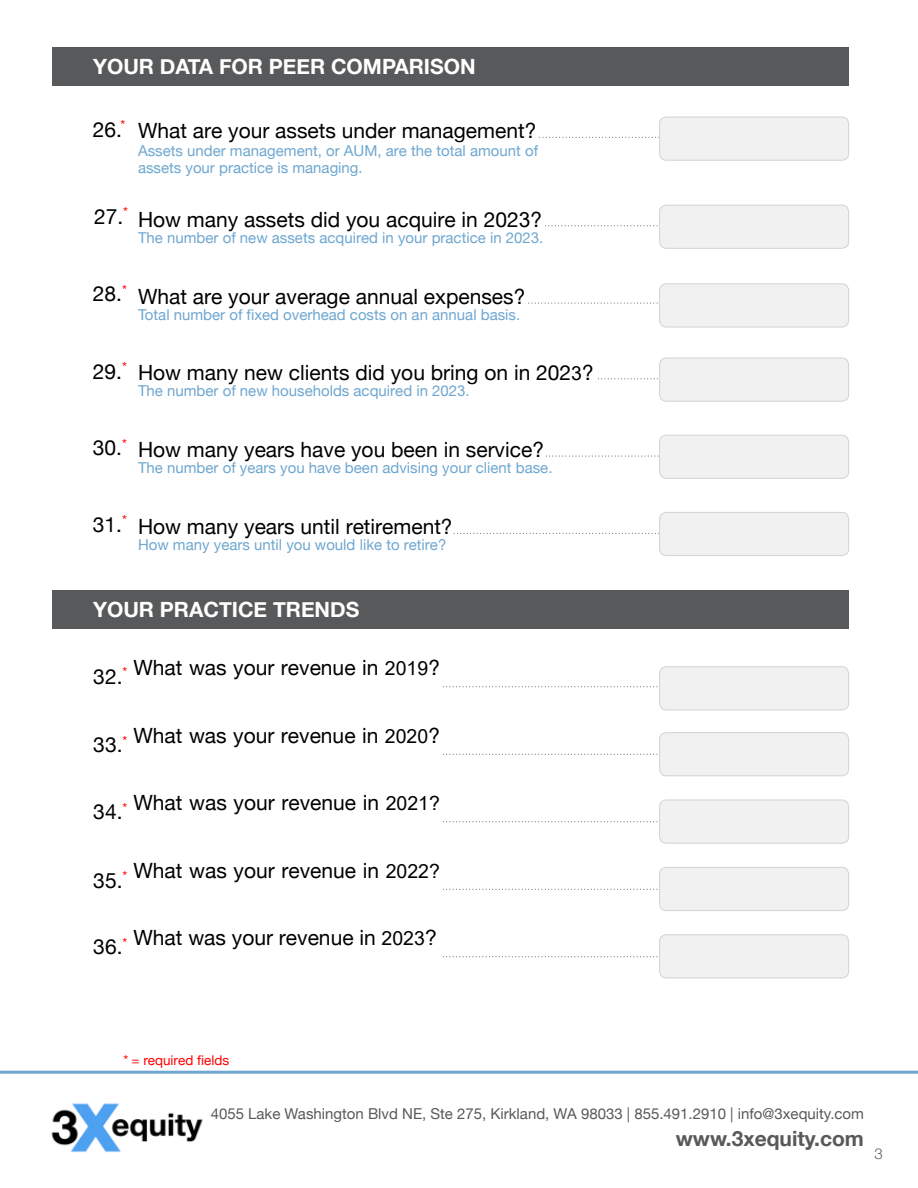
<style>
.page{position:relative;width:918px;height:1188px;background:#fff}
.page>*{position:absolute;margin:0;border:0;box-sizing:border-box;transform-origin:0 0}
.t1{font:21px "Helvetica Neue";color:#000}
.t2{font:700 21px "Helvetica Neue";color:#fff}
.t3{font:700 21px "Helvetica Neue";color:#58595b}
.t4{font:15px/16.8px "Helvetica Neue";color:#6ea7d0}
.t5{font:15px "Helvetica Neue";color:#58595b}
.t6{font:300 15px "Helvetica Neue";color:#58595b}
.t7{font:13.5px "Helvetica Neue";color:#f00}
.s1{font-family:"Arial"}
.s2{font-family:"Arial";font-size:19.5px}
.s3{font-size:13.8px}
</style>
<div class="page">
<img style="left:51px;top:1103px;width:152px;height:50px">
<hr style="left:0;top:1071px;width:918px;height:3px;background:#6ea7d0">
<div style="left:52px;top:47px;width:797px;height:39px;background:#58595b"></div>
<svg style="left:540px;top:137px;width:119px;height:1px"></svg>
<svg style="left:545px;top:225px;width:113px;height:1px"></svg>
<svg style="left:529px;top:303px;width:129px;height:1px"></svg>
<svg style="left:598px;top:378px;width:60px;height:1px"></svg>
<svg style="left:546px;top:456px;width:113px;height:1px"></svg>
<svg style="left:454px;top:533px;width:205px;height:1px"></svg>
<div style="left:52px;top:590px;width:797px;height:38px;background:#58595b"></div>
<svg style="left:443px;top:686px;width:215px;height:1px"></svg>
<svg style="left:443px;top:754px;width:215px;height:1px"></svg>
<svg style="left:443px;top:821px;width:215px;height:1px"></svg>
<svg style="left:443px;top:889px;width:215px;height:1px"></svg>
<svg style="left:443px;top:956px;width:215px;height:1px"></svg>
<div style="left:660px;top:117px;width:189px;height:43px;background:#f1f1f2;border-radius:7px"></div>
<div style="left:659px;top:117px;width:190px;height:44px;border:1px solid #d1d3d4;border-radius:7px"></div>
<div style="left:660px;top:205px;width:189px;height:43px;background:#f1f1f2;border-radius:7px"></div>
<div style="left:659px;top:205px;width:190px;height:44px;border:1px solid #d1d3d4;border-radius:7px"></div>
<div style="left:660px;top:284px;width:189px;height:43px;background:#f1f1f2;border-radius:7px"></div>
<div style="left:659px;top:283px;width:190px;height:44px;border:1px solid #d1d3d4;border-radius:7px"></div>
<div style="left:660px;top:358px;width:189px;height:43px;background:#f1f1f2;border-radius:7px"></div>
<div style="left:659px;top:358px;width:190px;height:44px;border:1px solid #d1d3d4;border-radius:7px"></div>
<div style="left:660px;top:435px;width:189px;height:43px;background:#f1f1f2;border-radius:7px"></div>
<div style="left:659px;top:435px;width:190px;height:44px;border:1px solid #d1d3d4;border-radius:7px"></div>
<div style="left:660px;top:512px;width:189px;height:44px;background:#f1f1f2;border-radius:7px"></div>
<div style="left:659px;top:512px;width:190px;height:44px;border:1px solid #d1d3d4;border-radius:7px"></div>
<div style="left:660px;top:667px;width:189px;height:43px;background:#f1f1f2;border-radius:7px"></div>
<div style="left:659px;top:666px;width:190px;height:44px;border:1px solid #d1d3d4;border-radius:7px"></div>
<div style="left:660px;top:733px;width:189px;height:43px;background:#f1f1f2;border-radius:7px"></div>
<div style="left:659px;top:732px;width:190px;height:44px;border:1px solid #d1d3d4;border-radius:7px"></div>
<div style="left:660px;top:800px;width:189px;height:43px;background:#f1f1f2;border-radius:7px"></div>
<div style="left:659px;top:800px;width:190px;height:44px;border:1px solid #d1d3d4;border-radius:7px"></div>
<div style="left:660px;top:867px;width:189px;height:44px;background:#f1f1f2;border-radius:7px"></div>
<div style="left:659px;top:867px;width:190px;height:44px;border:1px solid #d1d3d4;border-radius:7px"></div>
<div style="left:660px;top:935px;width:189px;height:43px;background:#f1f1f2;border-radius:7px"></div>
<div style="left:659px;top:934px;width:190px;height:44px;border:1px solid #d1d3d4;border-radius:7px"></div>
<p class="t2" style="left:93px;top:51px;width:384px">YOUR DATA FOR PEER COMPARISON</p>
<p class="t1" style="left:93px;top:114px;width:34px">26.<sup>*</sup></p>
<p class="t1" style="left:94px;top:201px;width:36px">27.<sup>*</sup></p>
<p class="t1" style="left:138px;top:116px;width:400px">What are your assets under management?</p>
<p class="t4" style="left:138px;top:143px;width:402px">Assets under management, or AUM, are the total amount of assets your practice is managing.</p>
<p class="t1" style="left:138px;top:204px;width:406px">How many assets did you acquire in 202<span class="s1">3</span>?</p>
<p class="t4" style="left:138px;top:230px;width:407px">The number of new assets acquired in your practice in 202<span class="s1">3</span>.</p>
<p class="t1" style="left:93px;top:279px;width:36px">28.<sup>*</sup></p>
<p class="t1" style="left:138px;top:281px;width:389px">What are your average annual expenses?</p>
<p class="t4" style="left:138px;top:307px;width:384px">Total number of fixed overhead costs on an annual basis.</p>
<p class="t1" style="left:93px;top:356px;width:36px">29.<sup>*</sup></p>
<p class="t1" style="left:138px;top:358px;width:457px">How many new clients did you bring on in 202<span class="s2">3</span>?</p>
<p class="t4" style="left:138px;top:383px;width:333px">The number of new households acquired in 202<span class="s1">3</span>.</p>
<p class="t1" style="left:93px;top:433px;width:36px">30.<sup>*</sup></p>
<p class="t1" style="left:138px;top:434px;width:408px">How many years have you been in service?</p>
<p class="t4" style="left:138px;top:460px;width:416px">The number of years you have been advising your client base.</p>
<p class="t1" style="left:93px;top:509px;width:36px">31.<sup>*</sup></p>
<p class="t1" style="left:138px;top:511px;width:316px">How many years until retirement?</p>
<p class="t4" style="left:138px;top:537px;width:310px">How many years until you would like to retire?</p>
<p class="t2" style="left:93px;top:593px;width:268px">YOUR PRACTICE TRENDS</p>
<p class="t1" style="left:134px;top:653px;width:308px">What was your revenue in <span class="s2">2019</span>?</p>
<p class="t1" style="left:93px;top:661px;width:36px">32.<sup>*</sup></p>
<p class="t1" style="left:134px;top:720px;width:308px">What was your revenue in <span class="s2">2020</span>?</p>
<p class="t1" style="left:93px;top:730px;width:36px">33.<sup>*</sup></p>
<p class="t1" style="left:134px;top:788px;width:308px">What was your revenue in <span class="s2">2021?</span></p>
<p class="t1" style="left:93px;top:797px;width:36px">34.<sup>*</sup></p>
<p class="t1" style="left:134px;top:855px;width:308px">What was your revenue in <span class="s2">2022?</span></p>
<p class="t1" style="left:93px;top:865px;width:36px">35.<sup>*</sup></p>
<p class="t1" style="left:134px;top:923px;width:305px">What was your revenue in <span class="s2">2023</span><span class="s1">?</span></p>
<p class="t1" style="left:93px;top:931px;width:36px">36.<sup>*</sup></p>
<p class="t7" style="left:123px;top:1050px;width:107px"><span class="s3">*</span> = required fields</p>
<p class="t5" style="left:211px;top:1102px;width:655px">4055 Lake Washington Blvd NE, Ste 275, Kirkland, WA 98033 | 855.491.2910 | info@3xequity.com</p>
<p class="t3" style="left:676px;top:1122px;width:190px">www.3xequity.com</p>
<p class="t6" style="left:874px;top:1142px;width:10px">3</p>
</div>
